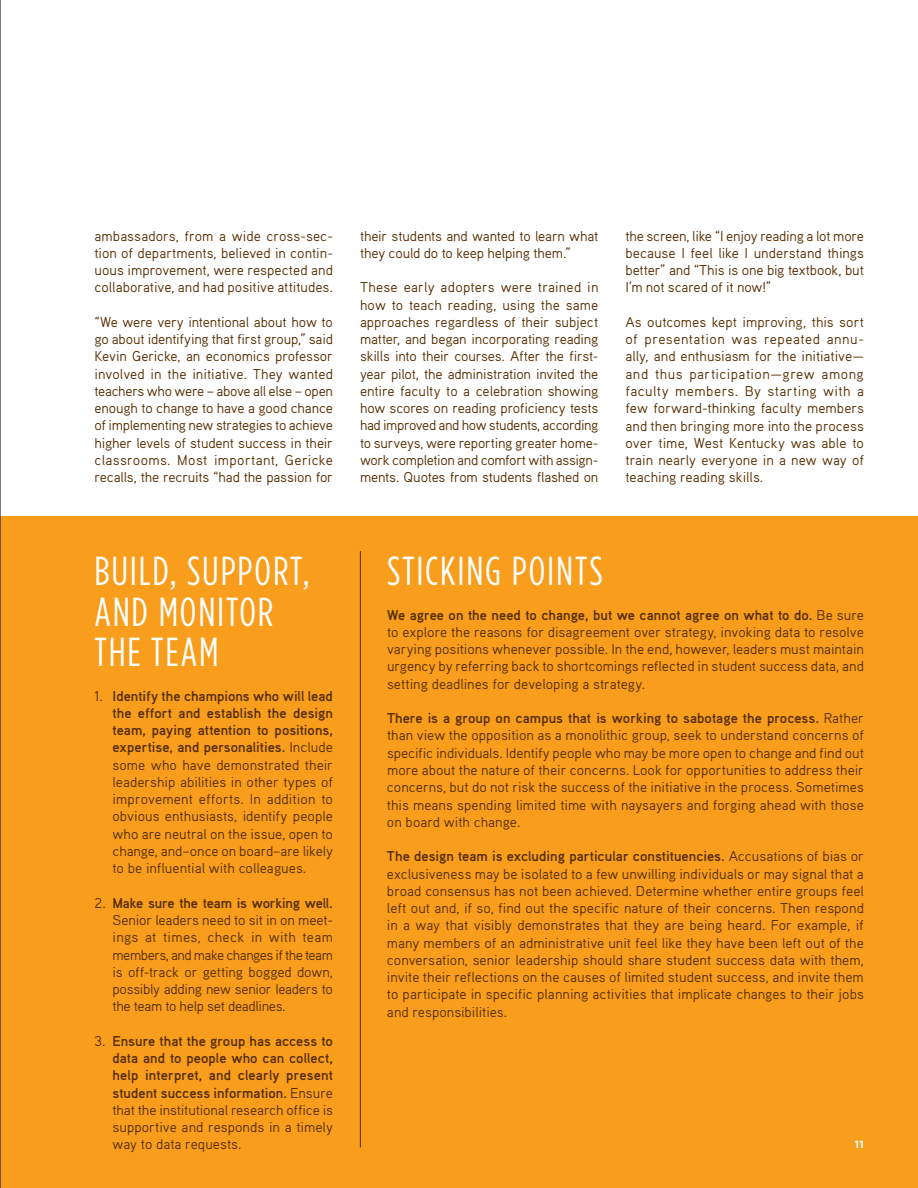
<style>
.page{position:relative;width:918px;height:1188px;background:#fff}
.page>*{position:absolute;margin:0;border:0;box-sizing:border-box;transform-origin:0 0}
.t1{font:condensed 40.5px/40.5px "Gotham HTF";letter-spacing:.045em;color:#fff}
.t2{font:14.25px/17.2px "Aaux Pro OT";letter-spacing:-.005em;color:#552d00;text-align:justify}
.t3{font:700 14.25px/17.2px "Aaux Pro OT";color:#552d00;text-align:justify}
.t4{font:700 10.5px "Gotham HTF";color:#fff}
.s1{font-weight:700}
.s2{font-weight:400}
</style>
<div class="page">
<div style="left:0;top:516px;width:918px;height:672px;background:#f99d1c"></div>
<hr style="left:360px;top:551px;width:1px;height:596px;background:#552d00">
<hr style="left:0;top:0;width:1px;height:1188px;background:#000">
<p class="t2" style="left:94px;top:227px;width:240px">ambassadors, from a wide cross-sec&shy;tion of departments, believed in contin&shy;uous improvement, were respected and collaborative, and had positive attitudes.</p>
<p class="t2" style="left:94px;top:313px;width:240px">“We were very intentional about how to go about identifying that first group,” said Kevin Gericke, an economics professor involved in the initiative. They wanted teachers who were – above all else – open enough to change to have a good chance of implementing new strategies to achieve higher levels of student success in their classrooms. Most important, Gericke recalls, the recruits “had the passion for</p>
<p class="t2" style="left:360px;top:227px;width:240px">their students and wanted to learn what they could do to keep helping them.”</p>
<p class="t2" style="left:360px;top:278px;width:240px">These early adopters were trained in how to teach reading, using the same approaches regardless of their subject matter, and began incorporating reading skills into their courses. After the first&shy;year pilot, the administration invited the entire faculty to a celebration showing how scores on reading proficiency tests had improved and how students, according to surveys, were reporting greater home&shy;work completion and comfort with assign&shy;ments. Quotes from students flashed on</p>
<p class="t2" style="left:626px;top:227px;width:240px">the screen, like “I enjoy reading a lot more because I feel like I understand things better” and “This is one big textbook, but I’m not scared of it now!”</p>
<p class="t2" style="left:626px;top:313px;width:240px">As outcomes kept improving, this sort of presentation was repeated annu&shy;ally, and enthusiasm for the initiative— and thus participation—grew among faculty members. By starting with a few forward-thinking faculty members and then bringing more into the process over time, West Kentucky was able to train nearly everyone in a new way of teaching reading skills.</p>
<h1 class="t1" style="left:94px;top:550px;width:217px">BUILD, SUPPORT,<br>AND MONITOR<br>THE TEAM</h1>
<p class="t2" style="left:113px;top:687px;width:222px;text-indent:-18px">1. <span class="s1">Identify the champions who will lead the effort and establish the design team, paying attention to positions, expertise, and personalities.</span> Include some who have demonstrated their leadership abilities in other types of improvement efforts. In addition to obvious enthusiasts, identify people who are neutral on the issue, open to change, and–once on board–are likely to be influential with colleagues.</p>
<p class="t2" style="left:113px;top:894px;width:222px;text-indent:-18px">2. <span class="s1">make sure the team is working well.<br></span>Senior leaders need to sit in on meet&shy;ings at times, check in with team members, and make changes if the team is off-track or getting bogged down, possibly adding new senior leaders to the team to help set deadlines.</p>
<p class="t3" style="left:113px;top:1032px;width:222px;text-indent:-18px"><span class="s2">3.</span> ensure that the group has access to data and to people who can collect, help interpret, and clearly present student success information. <span class="s2">Ensure that the institutional research office is supportive and responds in a timely way to data requests.</span></p>
<h1 class="t1" style="left:387px;top:550px;width:217px">STICKING POINTS</h1>
<p class="t2" style="left:387px;top:606px;width:479px"><span class="s1">We agree on the need to change, but we cannot agree on what to do.</span> Be sure to explore the reasons for disagreement over strategy, invoking data to resolve varying positions whenever possible. In the end, however, leaders must maintain urgency by referring back to shortcomings reflected in student success data, and setting deadlines for developing a strategy.</p>
<p class="t2" style="left:387px;top:709px;width:479px"><span class="s1">There is a group on campus that is working to sabotage the process.</span> Rather than view the opposition as a monolithic group, seek to understand concerns of specific individuals. Identify people who may be more open to change and find out more about the nature of their concerns. Look for opportunities to address their concerns, but do not risk the success of the initiative in the process. Sometimes this means spending limited time with naysayers and forging ahead with those on board with change.</p>
<p class="t2" style="left:387px;top:847px;width:479px"><span class="s1">The design team is excluding particular constituencies.</span> Accusations of bias or exclusiveness may be isolated to a few unwilling individuals or may signal that a broad consensus has not been achieved. Determine whether entire groups feel left out and, if so, find out the specific nature of their concerns. Then respond in a way that visibly demonstrates that they are being heard. For example, if many members of an administrative unit feel like they have been left out of the conversation, senior leadership should share student success data with them, invite their reflections on the causes of limited student success, and invite them to participate in specific planning activities that implicate changes to their jobs and responsibilities.</p>
<p class="t4" style="left:855px;top:1138px;width:11px">11</p>
</div>
